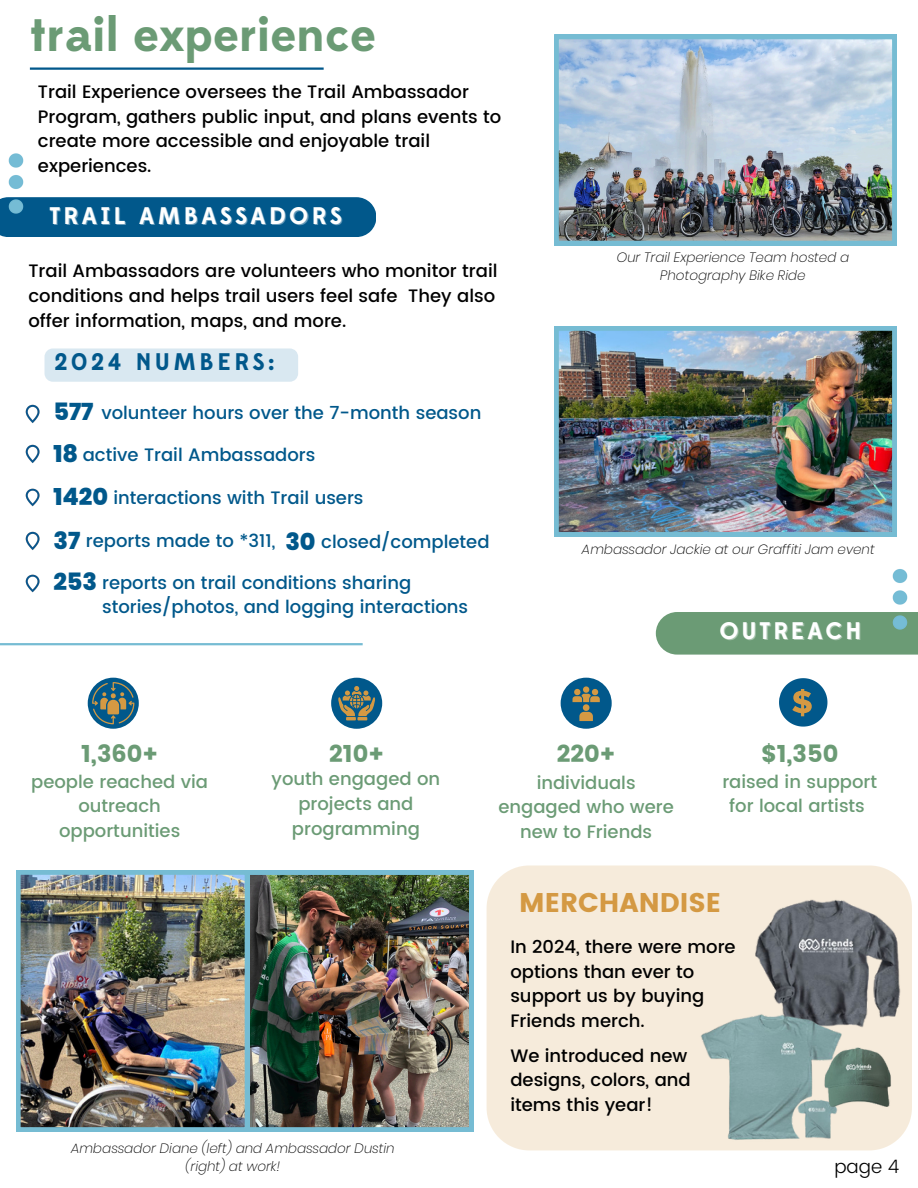
<style>
.page{position:relative;width:918px;height:1188px;background:#fff}
.page>*{position:absolute;margin:0;border:0;box-sizing:border-box;transform-origin:0 0}
.t1{font:700 48px "Edmondsans";color:#6b9b75}
.t2{font:27px "Poppins";color:#d49943}
.t3{font:24px "Poppins";color:#6b9b75}
.t4{font:700 24px "Edmondsans";letter-spacing:.14em;color:#feffff}
.t5{font:800 24px "Poppins";color:#01588b}
.t6{font:700 24px "Edmondsans";letter-spacing:.145em;color:#01588b}
.t7{font:700 24px "Edmondsans";letter-spacing:.12em;color:#feffff}
.t8{font:300 18.45px "Poppins";color:#000}
.t9{font:500 18px/24.8px "Poppins";color:#000}
.t10{font:500 18px/24.8px "Poppins";color:#01588b}
.t11{font:500 18px/24.8px "Poppins";color:#6b9b75;text-align:center}
.t12{font:italic 200 13.5px/18px "Poppins";color:#000;text-align:center}
</style>
<div class="page">
<hr style="left:30px;top:67px;width:294px;height:3px;background:#01588b">
<img style="left:25px;top:404px;width:15px;height:19px">
<img style="left:25px;top:444px;width:15px;height:19px">
<img style="left:25px;top:488px;width:15px;height:19px">
<img style="left:25px;top:531px;width:15px;height:19px">
<img style="left:25px;top:574px;width:15px;height:19px">
<div style="left:656px;top:612px;width:262px;height:43px;background:#6b9b75"></div>
<div style="left:88px;top:678px;width:51px;height:51px;background:#01588b;border-radius:50%"></div>
<svg style="left:92px;top:682px;width:42px;height:42px"></svg>
<div style="left:331px;top:678px;width:51px;height:51px;background:#01588b;border-radius:50%"></div>
<svg style="left:337px;top:686px;width:39px;height:34px"></svg>
<div style="left:561px;top:678px;width:51px;height:51px;background:#01588b;border-radius:50%"></div>
<img style="left:554px;top:35px;width:342px;height:210px">
<img style="left:249px;top:870px;width:225px;height:261px">
<svg style="left:573px;top:686px;width:27px;height:35px"></svg>
<div style="left:487px;top:865px;width:425px;height:285px;background:#f6ebdb"></div>
<img style="left:747px;top:889px;width:165px;height:150px">
<img style="left:695px;top:1008px;width:157px;height:142px">
<img style="left:816px;top:1039px;width:85px;height:76px">
<div style="left:40px;top:197px;width:336px;height:40px;background:#01588b"></div>
<img style="left:554px;top:326px;width:342px;height:211px">
<img style="left:16px;top:870px;width:233px;height:261px">
<img style="left:892px;top:569px;width:16px;height:24px">
<img style="left:876px;top:593px;width:42px;height:59px">
<img style="left:8px;top:153px;width:16px;height:24px">
<img style="left:0;top:177px;width:40px;height:60px">
<svg style="left:779px;top:678px;width:48px;height:49px"></svg>
<div style="left:45px;top:348px;width:253px;height:34px;background:#d9e8f1"></div>
<hr style="left:0;top:643px;width:363px;height:2px;background:#76bcd3">
<h3 class="t1" style="left:30px;top:15px;width:348px">trail experience</h3>
<p class="t9" style="left:38px;top:79px;width:465px">Trail Experience oversees the Trail Ambassador Program, gathers public input, and plans events to create more accessible and enjoyable trail experiences.</p>
<p class="t4" style="left:49px;top:206px;width:294px">TRAIL AMBASSADORS</p>
<h5 class="t9" style="left:28px;top:259px;width:471px">Trail Ambassadors are volunteers who monitor trail conditions and helps trail users feel safe They also offer information, maps, and more.</h5>
<p class="t12" style="left:617px;top:249px;width:234px">Our Trail Experience Team hosted a<br>Photography Bike Ride</p>
<p class="t6" style="left:54px;top:352px;width:222px">2024 NUMBERS:</p>
<p class="t5" style="left:53px;top:395px;width:42px">577</p>
<p class="t10" style="left:101px;top:400px;width:382px">volunteer hours over the 7-month season</p>
<h5 class="t5" style="left:53px;top:437px;width:26px">18</h5>
<p class="t10" style="left:83px;top:443px;width:234px">active Trail Ambassadors</p>
<h3 class="t5" style="left:53px;top:480px;width:56px">1420</h3>
<h4 class="t5" style="left:53px;top:523px;width:28px">37</h4>
<p class="t10" style="left:86px;top:528px;width:191px">reports made to *311,</p>
<h5 class="t5" style="left:285px;top:525px;width:32px">30</h5>
<p class="t10" style="left:321px;top:530px;width:170px">closed/completed</p>
<h5 class="t10" style="left:113px;top:485px;width:252px">interactions with Trail users</h5>
<p class="t5" style="left:53px;top:565px;width:45px">253</p>
<p class="t10" style="left:102px;top:570px;width:368px">reports on trail conditions sharing stories/photos, and logging interactions</p>
<p class="t12" style="left:582px;top:541px;width:294px">Ambassador Jackie at our Graffiti Jam event</p>
<h1 class="t7" style="left:720px;top:621px;width:143px">OUTREACH</h1>
<p class="t3" style="left:81px;top:740px;width:78px">1,360+</p>
<h5 class="t11" style="left:31px;top:769px;width:178px">people reached via outreach opportunities</h5>
<h4 class="t3" style="left:329px;top:740px;width:57px">210+</h4>
<p class="t11" style="left:272px;top:767px;width:170px">youth engaged on projects and programming</p>
<h5 class="t12" style="left:71px;top:1140px;width:325px">Ambassador Diane (left) and Ambassador Dustin (right) at work!</h5>
<h5 class="t3" style="left:557px;top:740px;width:60px">220+</h5>
<p class="t11" style="left:498px;top:770px;width:177px">individuals engaged who were new to Friends</p>
<p class="t3" style="left:761px;top:740px;width:79px">$1,350</p>
<p class="t11" style="left:722px;top:769px;width:156px">raised in support for local artists</p>
<p class="t2" style="left:519px;top:887px;width:204px">MERCHANDISE</p>
<h4 class="t9" style="left:510px;top:934px;width:227px">In 2024, there were more options than ever to support us by buying<br>Friends merch.</h4>
<p class="t9" style="left:510px;top:1043px;width:182px">We introduced new designs, colors, and items this year!</p>
<h5 class="t8" style="left:834px;top:1156px;width:66px">page 4</h5>
</div>
